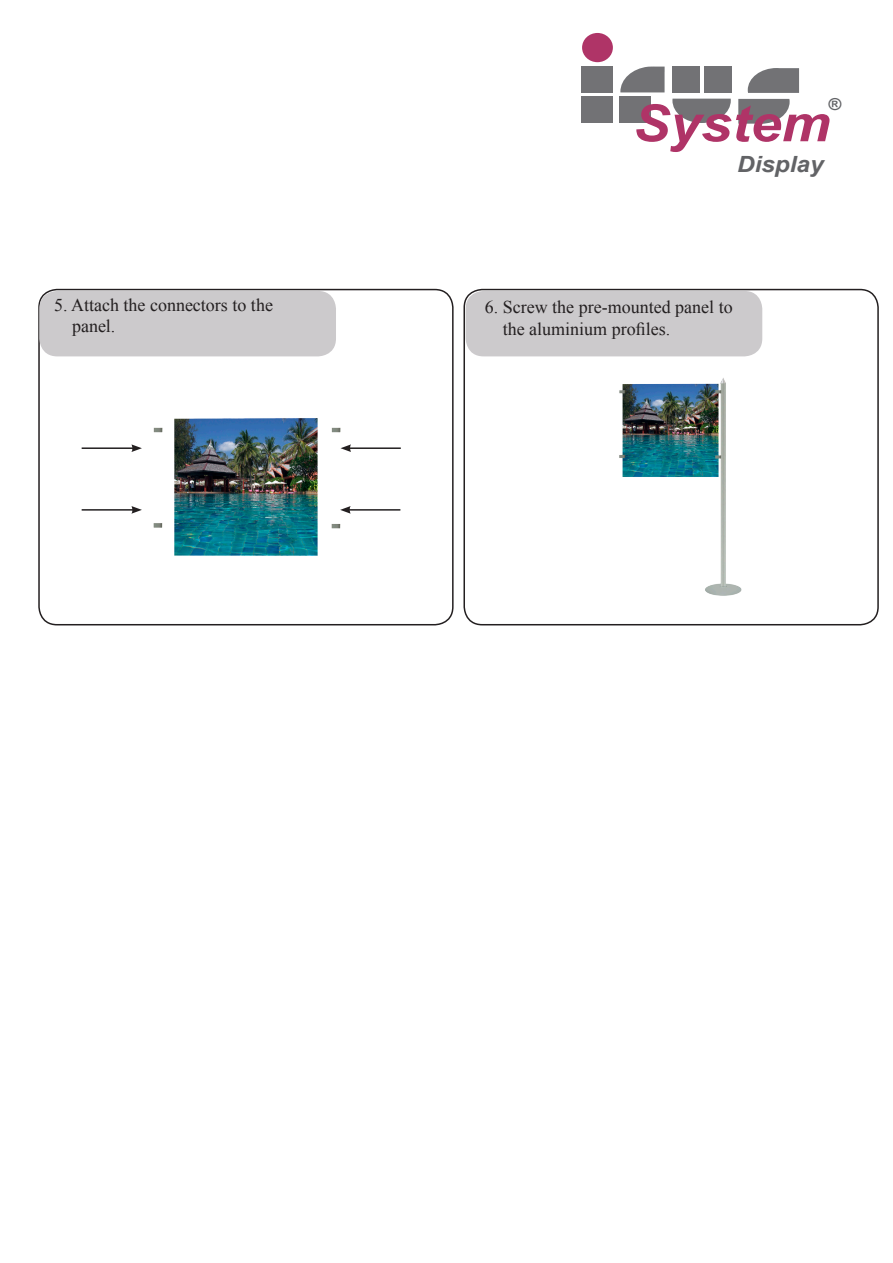
<style>
.page{position:relative;width:893px;height:1263px;background:#fff}
.page>*{position:absolute;margin:0;border:0;box-sizing:border-box;transform-origin:0 0}
.t1{font:italic 700 51.3px "Arial";color:#af3467;scale:1.09 1}
.t2{font:italic 700 22.35px "Arial";color:#626366;scale:1.09 1}
.t3{font:18px "Times New Roman";color:#231f20}
.t4{font:italic 700 16.5px "Arial";color:#626366;scale:1.05 1}
</style>
<div class="page">
<div style="left:38px;top:289px;width:416px;height:336px;border:2px solid #231f20;border-radius:18px"></div>
<div style="left:463px;top:289px;width:416px;height:336px;border:2px solid #231f20;border-radius:18px"></div>
<div style="left:39px;top:291px;width:297px;height:65px;background:#cccacc;border-radius:18px"></div>
<div style="left:466px;top:291px;width:296px;height:65px;background:#cccacc;border-radius:18px"></div>
<img style="left:119px;top:418px;width:246px;height:208px">
<hr style="left:82px;top:447px;width:52px;height:2px;background:#231f20">
<svg style="left:131px;top:444px;width:11px;height:8px"></svg>
<hr style="left:82px;top:509px;width:52px;height:2px;background:#231f20">
<svg style="left:131px;top:506px;width:11px;height:8px"></svg>
<hr style="left:348px;top:509px;width:52px;height:2px;background:#231f20">
<svg style="left:340px;top:506px;width:11px;height:8px"></svg>
<hr style="left:349px;top:447px;width:52px;height:2px;background:#231f20">
<svg style="left:341px;top:444px;width:10px;height:8px"></svg>
<img style="left:619px;top:378px;width:123px;height:218px">
<div style="left:582px;top:33px;width:31px;height:29px;background:#af3467;border-radius:50%"></div>
<div style="left:581px;top:66px;width:32px;height:26px;background:#727275"></div>
<div style="left:581px;top:96px;width:32px;height:27px;background:#727275"></div>
<svg style="left:620px;top:67px;width:45px;height:25px"></svg>
<div style="left:620px;top:96px;width:31px;height:27px;background:#727275"></div>
<div style="left:672px;top:67px;width:28px;height:26px;background:#727275"></div>
<div style="left:704px;top:67px;width:28px;height:26px;background:#727275"></div>
<svg style="left:672px;top:99px;width:59px;height:24px"></svg>
<svg style="left:738px;top:99px;width:52px;height:25px"></svg>
<svg style="left:748px;top:68px;width:51px;height:25px"></svg>
<p class="t3" style="left:54px;top:293px;width:220px">5. Attach the connectors to the</p>
<p class="t3" style="left:72px;top:314px;width:45px">panel.</p>
<p class="t1" style="left:633px;top:90px;width:183px">System</p>
<p class="t4" style="left:828px;top:94px;width:14px">®</p>
<p class="t2" style="left:737px;top:150px;width:81px">Display</p>
<p class="t3" style="left:485px;top:295px;width:249px">6. Screw the pre-mounted panel to</p>
<p class="t3" style="left:503px;top:317px;width:169px">the aluminium profiles.</p>
</div>
